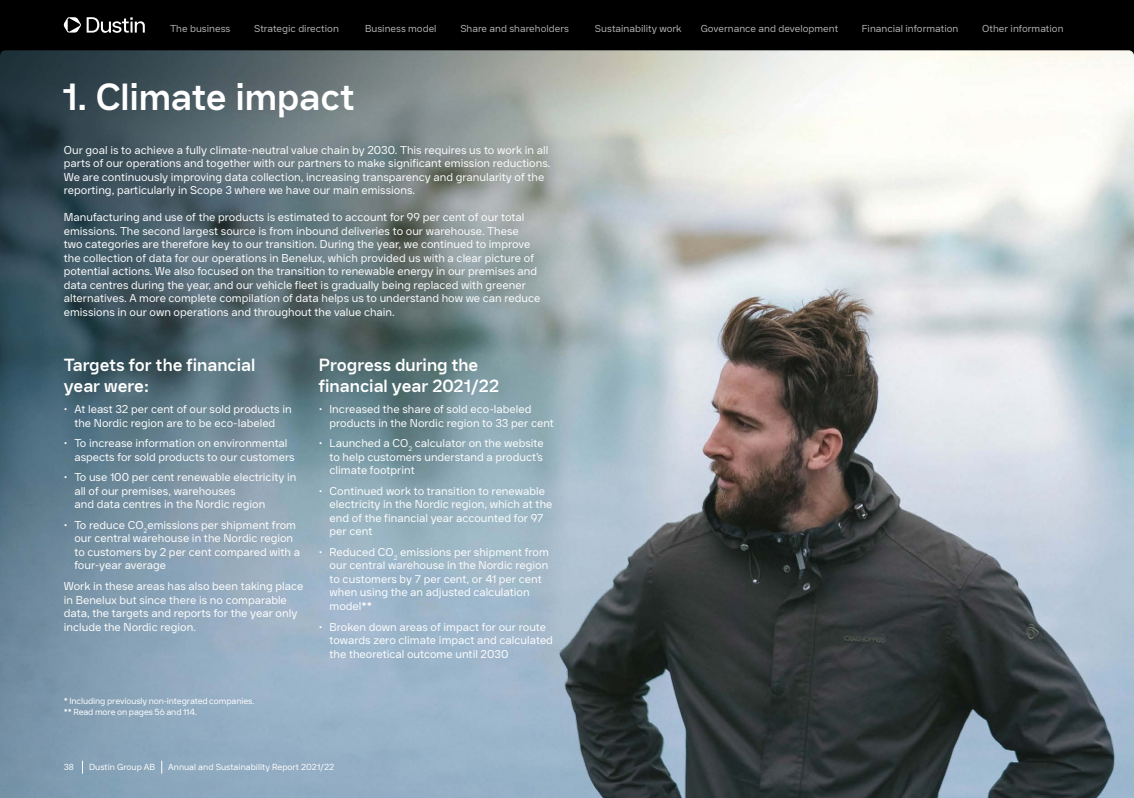
<style>
.page{position:relative;width:1134px;height:798px;background:#fff}
.page>*{position:absolute;margin:0;border:0;box-sizing:border-box;transform-origin:0 0}
.Huvudrubrik_räkenska{font:700 37.5px "Dustin Sans";letter-spacing:-.005em;color:#fff}
.Mellanrubrik_ljusgrö{font:700 17.5px/21px "Dustin Sans";color:#fff}
.t1{font:11.25px/13.5px "Dustin Sans";color:#fff}
.t2{font:10px "Dustin Sans";color:#b4b4b4}
.bröd{font:8.75px "Dustin Sans";letter-spacing:-.01em;color:#fff}
</style>
<div class="page">
<img style="left:0;top:56px;width:1134px;height:741px">
<svg style="left:82px;top:760px;width:1px;height:13px"></svg>
<svg style="left:161px;top:760px;width:1px;height:13px"></svg>
<svg style="left:0;top:0;width:1133px;height:56px;background:#101111"></svg>
<svg style="left:1133px;top:0;width:1px;height:56px"></svg>
<svg style="left:87px;top:17px;width:58px;height:16px"></svg>
<svg style="left:64px;top:17px;width:17px;height:16px"></svg>
<p class="t2" style="left:170px;top:22px;width:62px">The business</p>
<p class="t2" style="left:254px;top:22px;width:86px">Strategic direction</p>
<p class="t2" style="left:365px;top:22px;width:73px">Business model</p>
<p class="t2" style="left:460px;top:22px;width:110px">Share and shareholders</p>
<p class="t2" style="left:595px;top:22px;width:88px">Sustainability work</p>
<p class="t2" style="left:701px;top:22px;width:139px">Governance and development</p>
<p class="t2" style="left:862px;top:22px;width:98px">Financial information</p>
<p class="t2" style="left:982px;top:22px;width:83px">Other information</p>
<p class="Huvudrubrik_räkenska" style="left:62px;top:72px;width:295px">1. Climate impact</p>
<p class="t1" style="left:64px;top:143px;width:488px">Our goal is to achieve a fully climate-neutral value chain by 2030. This requires us to work in all parts of our operations and together with our partners to make significant emission reductions.<br>We are continuously improving data collection, increasing transparency and granularity of the reporting, particularly in Scope 3 where we have our main emissions.</p>
<p class="t1" style="left:64px;top:211px;width:478px">Manufacturing and use of the products is estimated to account for 99 per cent of our total emissions. The second largest source is from inbound deliveries to our warehouse. These two categories are therefore key to our transition. During the year, we continued to improve the collection of data for our operations in Benelux, which provided us with a clear picture of potential actions. We also focused on the transition to renewable energy in our premises and data centres during the year, and our vehicle fleet is gradually being replaced with greener alternatives. A more complete compilation of data helps us to understand how we can reduce emissions in our own operations and throughout the value chain.</p>
<p class="Mellanrubrik_ljusgrö" style="left:64px;top:355px;width:193px">Targets for the financial year were:</p>
<p class="t1" style="left:64px;top:402px;width:229px;text-align:center">• At least 32 per cent of our sold products in the Nordic region are to be eco-labeled</p>
<p class="t1" style="left:74px;top:436px;width:222px;text-indent:-11px">• To increase information on environmental aspects for sold products to our customers</p>
<p class="t1" style="left:74px;top:470px;width:223px;text-indent:-11px">• To use 100 per cent renewable electricity in all of our premises, warehouses<br>and data centres in the Nordic region</p>
<p class="t1" style="left:74px;top:518px;width:227px;text-indent:-11px">• To reduce CO<sub>2</sub>emissions per shipment from our central warehouse in the Nordic region to customers by 2 per cent compared with a four-year average</p>
<p class="t1" style="left:64px;top:579px;width:241px">Work in these areas has also been taking place in Benelux but since there is no comparable data, the targets and reports for the year only include the Nordic region.</p>
<p class="bröd" style="left:64px;top:695px;width:192px">* Including previously non-integrated companies.</p>
<p class="bröd" style="left:64px;top:706px;width:135px">** Read more on pages 56 and 114.</p>
<p class="Mellanrubrik_ljusgrö" style="left:319px;top:355px;width:182px">Progress during the financial year 2021/22</p>
<p class="t1" style="left:330px;top:402px;width:226px;text-indent:-11px">• Increased the share of sold eco-labeled products in the Nordic region to 33 per cent</p>
<p class="t1" style="left:330px;top:436px;width:216px;text-align:justify;text-indent:-11px">• Launched a CO<sub>2</sub> calculator on the website to help customers understand a product’s climate footprint</p>
<p class="t1" style="left:330px;top:484px;width:224px;text-indent:-11px">• Continued work to transition to renewable electricity in the Nordic region, which at the end of the financial year accounted for 97 per cent</p>
<p class="t1" style="left:330px;top:545px;width:221px;text-indent:-11px">• Reduced CO<sub>2</sub> emissions per shipment from our central warehouse in the Nordic region to customers by 7 per cent, or 41 per cent when using the an adjusted calculation model**</p>
<p class="t1" style="left:330px;top:619px;width:225px;text-indent:-11px">• Broken down areas of impact for our route towards zero climate impact and calculated the theoretical outcome until 2030</p>
<p class="bröd" style="left:64px;top:761px;width:12px">38</p>
<p class="bröd" style="left:89px;top:761px;width:68px">Dustin Group AB</p>
<p class="bröd" style="left:168px;top:761px;width:168px">Annual and Sustainability Report 2021/22</p>
</div>
